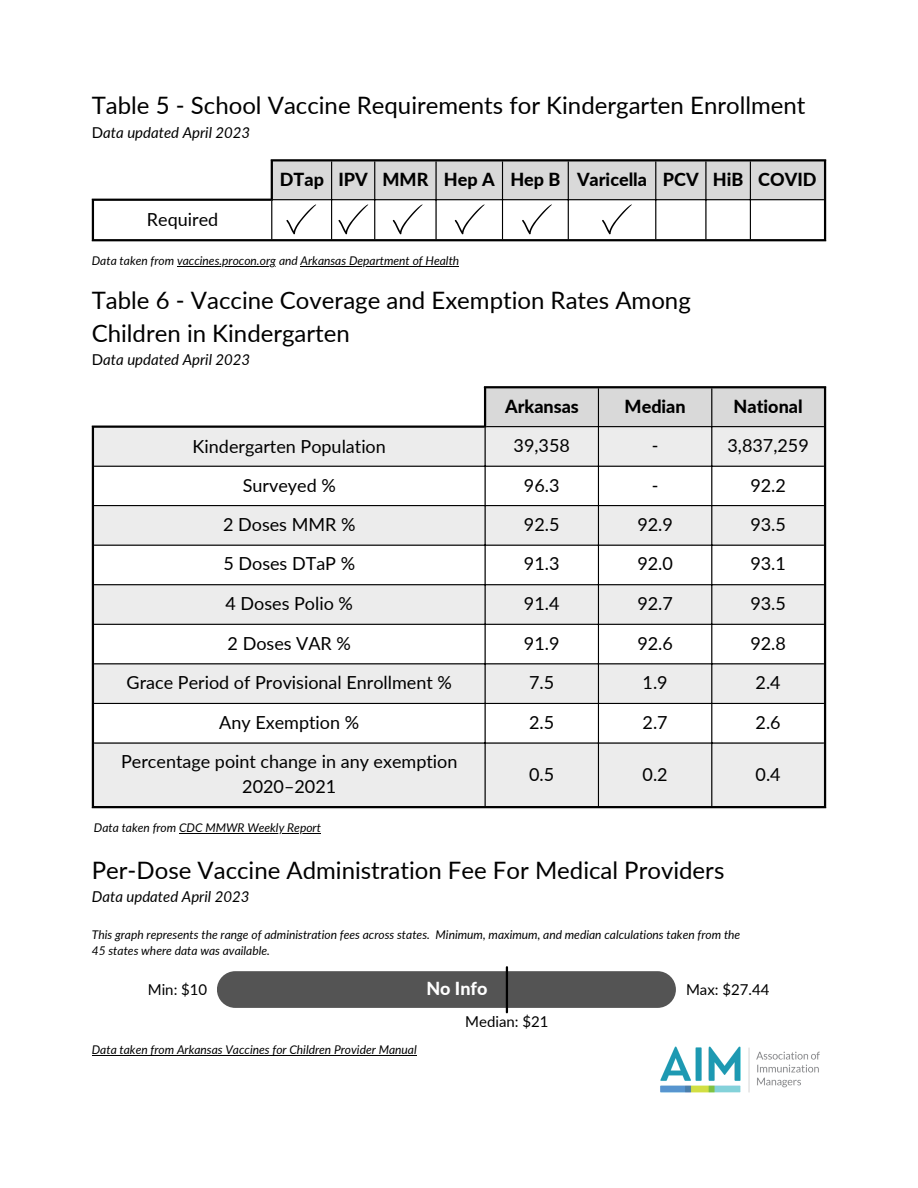
<style>
.page{position:relative;width:918px;height:1188px;background:#fff}
.page>*{position:absolute;margin:0;border:0;box-sizing:border-box;transform-origin:0 0}
.t1{font:24px/32.7px "Lato";color:#000}
.t2{font:18px/24.8px "Lato";color:#000;text-align:center}
.t3{font:800 18px "Lato";color:#000}
.t4{font:800 18px "Lato";color:#fff}
.t5{font:italic 15px "Lato";color:#000}
.t6{font:15px "Lato";color:#000}
.t7{font:italic 12px/16px "Lato";color:#000}
.s1{font-style:normal}
</style>
<div class="page">
<div style="left:217px;top:971px;width:459px;height:37px;background:#545454;border-radius:18px"></div>
<hr style="left:506px;top:967px;width:2px;height:45px;background:#000">
<img style="left:660px;top:1046px;width:160px;height:47px">
<hr style="left:271px;top:201px;width:1px;height:38px;background:#000">
<hr style="left:331px;top:161px;width:1px;height:78px;background:#000">
<hr style="left:374px;top:161px;width:1px;height:78px;background:#000">
<hr style="left:435px;top:161px;width:2px;height:78px;background:#000">
<hr style="left:502px;top:161px;width:1px;height:78px;background:#000">
<hr style="left:568px;top:161px;width:1px;height:78px;background:#000">
<hr style="left:655px;top:161px;width:1px;height:78px;background:#000">
<hr style="left:705px;top:161px;width:2px;height:78px;background:#000">
<hr style="left:750px;top:161px;width:1px;height:78px;background:#000">
<hr style="left:92px;top:201px;width:2px;height:38px;background:#000">
<hr style="left:271px;top:161px;width:2px;height:38px;background:#000">
<hr style="left:824px;top:161px;width:2px;height:78px;background:#000">
<hr style="left:271px;top:159px;width:555px;height:2px;background:#000">
<hr style="left:92px;top:199px;width:181px;height:2px;background:#000">
<hr style="left:92px;top:239px;width:734px;height:2px;background:#000">
<hr style="left:92px;top:1055px;width:325px;height:1px;background:#000">
<svg style="left:272px;top:161px;width:552px;height:74px"></svg>
<hr style="left:177px;top:266px;width:99px;height:1px;background:#000">
<hr style="left:301px;top:266px;width:158px;height:1px;background:#000">
<div style="left:486px;top:388px;width:338px;height:38px;background:#d9d9d9"></div>
<svg style="left:94px;top:427px;width:730px;height:379px;fill:#ececec"></svg>
<hr style="left:485px;top:428px;width:1px;height:378px;background:#000">
<hr style="left:598px;top:388px;width:1px;height:418px;background:#000">
<hr style="left:711px;top:388px;width:1px;height:418px;background:#000">
<hr style="left:486px;top:426px;width:338px;height:1px;background:#000">
<hr style="left:94px;top:466px;width:730px;height:1px;background:#000">
<hr style="left:94px;top:505px;width:730px;height:1px;background:#000">
<hr style="left:94px;top:545px;width:730px;height:1px;background:#000">
<hr style="left:94px;top:584px;width:730px;height:1px;background:#000">
<hr style="left:94px;top:624px;width:730px;height:1px;background:#000">
<hr style="left:94px;top:663px;width:730px;height:1px;background:#000">
<hr style="left:94px;top:703px;width:730px;height:1px;background:#000">
<hr style="left:94px;top:742px;width:730px;height:2px;background:#000">
<hr style="left:92px;top:428px;width:2px;height:378px;background:#000">
<hr style="left:484px;top:388px;width:2px;height:38px;background:#000">
<hr style="left:824px;top:388px;width:2px;height:418px;background:#000">
<hr style="left:484px;top:386px;width:342px;height:2px;background:#000">
<hr style="left:92px;top:426px;width:394px;height:2px;background:#000">
<hr style="left:92px;top:806px;width:734px;height:2px;background:#000">
<hr style="left:179px;top:833px;width:142px;height:1px;background:#000">
<p class="t1" style="left:92px;top:89px;width:715px">Table 5 - School Vaccine Requirements for Kindergarten Enrollment</p>
<p class="t5" style="left:92px;top:123px;width:160px"><span class="s1">D</span>ata updated April 2023</p>
<p class="t2" style="left:147px;top:206px;width:73px">Required</p>
<p class="t3" style="left:280px;top:168px;width:46px">DTap</p>
<p class="t3" style="left:338px;top:168px;width:31px">IPV</p>
<p class="t3" style="left:382px;top:168px;width:47px">MMR</p>
<p class="t3" style="left:444px;top:168px;width:52px">Hep A</p>
<p class="t3" style="left:510px;top:168px;width:52px">Hep B</p>
<p class="t3" style="left:577px;top:168px;width:72px">Varicella</p>
<p class="t3" style="left:663px;top:168px;width:37px">PCV</p>
<p class="t3" style="left:713px;top:168px;width:32px">HiB</p>
<p class="t3" style="left:758px;top:168px;width:60px">COVID</p>
<p class="t7" style="left:92px;top:252px;width:369px">Data taken from vaccines.procon.org and Arkansas Department of Health</p>
<p class="t1" style="left:92px;top:283px;width:601px">Table 6 - Vaccine Coverage and Exemption Rates Among<br>Children in Kindergarten</p>
<p class="t5" style="left:92px;top:350px;width:160px"><span class="s1">D</span>ata updated April 2023</p>
<p class="t3" style="left:505px;top:395px;width:75px">Arkansas</p>
<p class="t3" style="left:625px;top:395px;width:63px">Median</p>
<p class="t3" style="left:734px;top:395px;width:71px">National</p>
<p class="t2" style="left:193px;top:433px;width:195px">Kindergarten Population</p>
<p class="t2" style="left:514px;top:433px;width:58px">39,358</p>
<p class="t2" style="left:652px;top:433px;width:8px">-</p>
<p class="t2" style="left:728px;top:433px;width:83px">3,837,259</p>
<p class="t2" style="left:243px;top:472px;width:95px">Surveyed %</p>
<p class="t2" style="left:524px;top:472px;width:37px">96.3</p>
<p class="t2" style="left:652px;top:472px;width:8px">-</p>
<p class="t2" style="left:750px;top:472px;width:37px">92.2</p>
<p class="t2" style="left:223px;top:512px;width:134px">2 Doses MMR %</p>
<p class="t2" style="left:524px;top:512px;width:37px">92.5</p>
<p class="t2" style="left:637px;top:512px;width:37px">92.9</p>
<p class="t2" style="left:750px;top:512px;width:37px">93.5</p>
<p class="t2" style="left:223px;top:551px;width:133px">5 Doses DTaP %</p>
<p class="t2" style="left:524px;top:551px;width:37px">91.3</p>
<p class="t2" style="left:637px;top:551px;width:37px">92.0</p>
<p class="t2" style="left:750px;top:551px;width:37px">93.1</p>
<p class="t2" style="left:226px;top:591px;width:129px">4 Doses Polio %</p>
<p class="t2" style="left:524px;top:591px;width:37px">91.4</p>
<p class="t2" style="left:637px;top:591px;width:37px">92.7</p>
<p class="t2" style="left:750px;top:591px;width:37px">93.5</p>
<p class="t2" style="left:228px;top:630px;width:125px">2 Doses VAR %</p>
<p class="t2" style="left:524px;top:630px;width:37px">91.9</p>
<p class="t2" style="left:637px;top:630px;width:37px">92.6</p>
<p class="t2" style="left:750px;top:630px;width:37px">92.8</p>
<p class="t2" style="left:127px;top:670px;width:327px">Grace Period of Provisional Enrollment %</p>
<p class="t2" style="left:529px;top:670px;width:27px">7.5</p>
<p class="t2" style="left:643px;top:670px;width:27px">1.9</p>
<p class="t2" style="left:756px;top:670px;width:27px">2.4</p>
<p class="t2" style="left:219px;top:709px;width:141px">Any Exemption %</p>
<p class="t2" style="left:529px;top:709px;width:27px">2.5</p>
<p class="t2" style="left:643px;top:709px;width:27px">2.7</p>
<p class="t2" style="left:756px;top:709px;width:27px">2.6</p>
<p class="t2" style="left:121px;top:749px;width:338px">Percentage point change in any exemption<br>2020–2021</p>
<p class="t2" style="left:529px;top:761px;width:27px">0.5</p>
<p class="t2" style="left:643px;top:761px;width:27px">0.2</p>
<p class="t2" style="left:756px;top:761px;width:27px">0.4</p>
<p class="t7" style="left:94px;top:819px;width:229px">Data taken from CDC MMWR Weekly Report</p>
<p class="t1" style="left:92px;top:853px;width:634px">Per-Dose Vaccine Administration Fee For Medical Providers</p>
<p class="t5" style="left:92px;top:887px;width:159px">Data updated April 2023</p>
<p class="t7" style="left:92px;top:926px;width:650px">This graph represents the range of administration fees across states. Minimum, maximum, and median calculations taken from the<br>45 states where data was available.</p>
<p class="t6" style="left:148px;top:980px;width:61px">Min: $10</p>
<p class="t4" style="left:426px;top:977px;width:63px">No Info</p>
<p class="t6" style="left:686px;top:980px;width:85px">Max: $27.44</p>
<p class="t6" style="left:465px;top:1012px;width:85px">Median: $21</p>
<p class="t7" style="left:92px;top:1041px;width:326px">Data taken from Arkansas Vaccines for Children Provider Manual</p>
</div>
